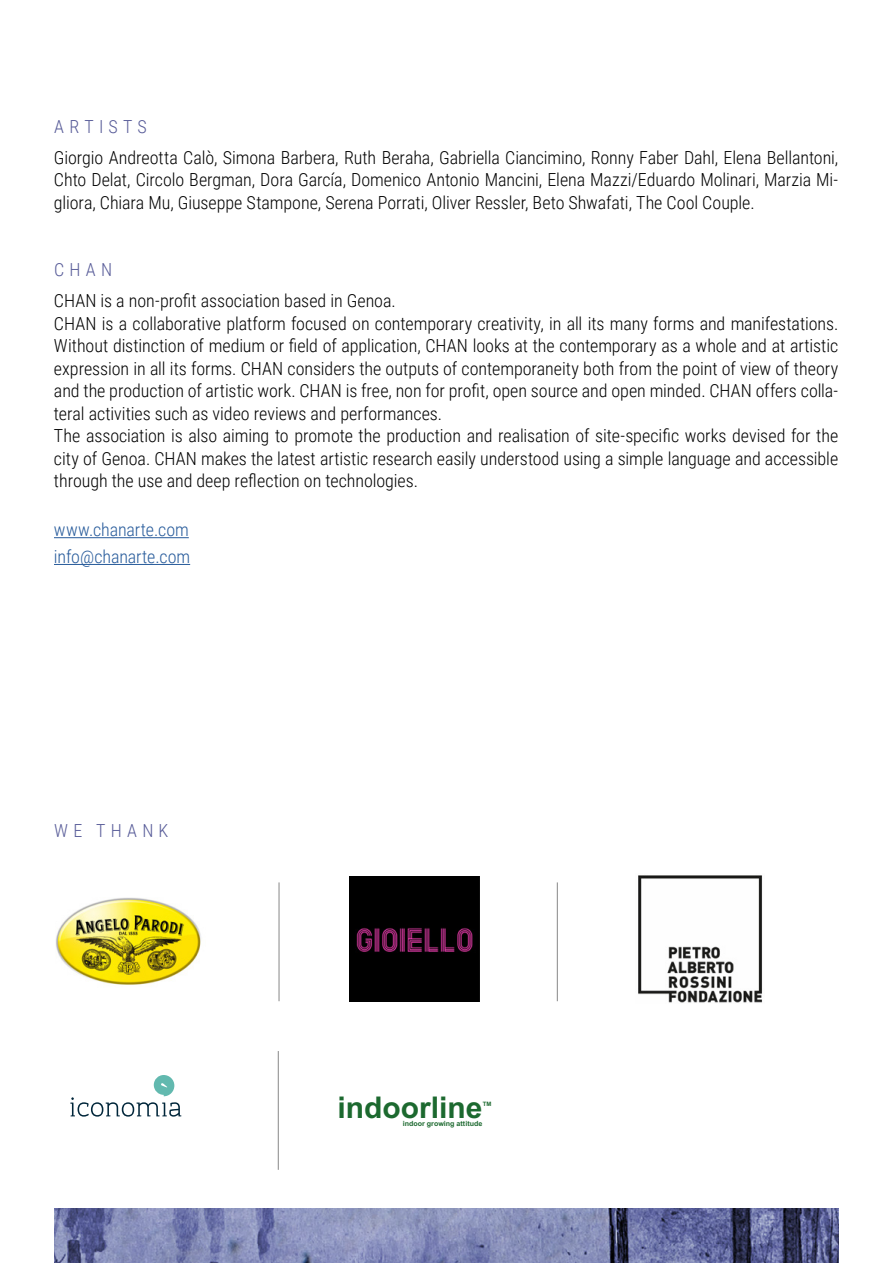
<style>
.page{position:relative;width:893px;height:1263px;background:#fff}
.page>*{position:absolute;margin:0;border:0;box-sizing:border-box;transform-origin:0 0}
.t1{font:700 30px "Arial";color:#1c692f}
.t2{font:300 18px/22.5px "Roboto Condensed";letter-spacing:-.005em;color:#000;text-align:justify}
.t3{font:300 18px/26.7px "Roboto Condensed";letter-spacing:-.005em;color:#275b9b}
.t4{font:300 18px "Roboto Condensed";letter-spacing:.295em;color:#575b98}
.t5{font:700 7.2px "Arial";color:#1c692f}
.t6{font:700 6px "Arial";color:#1c692f}
</style>
<div class="page">
<img style="left:54px;top:1209px;width:784px;height:54px">
<hr style="left:54px;top:537px;width:135px;height:1px;background:#275b9b">
<hr style="left:54px;top:564px;width:136px;height:1px;background:#275b9b">
<img style="left:55px;top:897px;width:146px;height:88px">
<img style="left:350px;top:876px;width:129px;height:125px">
<svg style="left:70px;top:1075px;width:111px;height:41px"></svg>
<hr style="left:279px;top:882px;width:1px;height:119px;background:#878787">
<hr style="left:557px;top:882px;width:1px;height:119px;background:#878787">
<hr style="left:278px;top:1051px;width:1px;height:119px;background:#878787">
<img style="left:638px;top:875px;width:125px;height:128px">
<p class="t4" style="left:54px;top:114px;width:94px">ARTISTS</p>
<p class="t2" style="left:54px;top:145px;width:786px">Giorgio Andreotta Calò, Simona Barbera, Ruth Beraha, Gabriella Ciancimino, Ronny Faber Dahl, Elena Bellantoni, Chto Delat, Circolo Bergman, Dora García, Domenico Antonio Mancini, Elena Mazzi/Eduardo Molinari, Marzia Mi&shy;gliora, Chiara Mu, Giuseppe Stampone, Serena Porrati, Oliver Ressler, Beto Shwafati, The Cool Couple.</p>
<p class="t4" style="left:54px;top:257px;width:59px">CHAN</p>
<p class="t2" style="left:54px;top:289px;width:786px;text-align:left">CHAN is a non-profit association based in Genoa.<br>CHAN is a collaborative platform focused on contemporary creativity, in all its many forms and manifestations.<br>Without distinction of medium or field of application, CHAN looks at the contemporary as a whole and at artistic expression in all its forms. CHAN considers the outputs of contemporaneity both from the point of view of theory and the production of artistic work. CHAN is free, non for profit, open source and open minded. CHAN offers colla&shy;teral activities such as video reviews and performances.<br>The association is also aiming to promote the production and realisation of site-specific works devised for the city of Genoa. CHAN makes the latest artistic research easily understood using a simple language and accessible through the use and deep reflection on technologies.</p>
<p class="t3" style="left:54px;top:516px;width:138px">www.chanarte.com info@chanarte.com</p>
<p class="t4" style="left:54px;top:818px;width:116px">WE THANK</p>
<h1 class="t1" style="left:338px;top:1087px;width:146px">indoorline</h1>
<p class="t5" style="left:403px;top:1119px;width:81px">indoor growing attitude</p>
<p class="t6" style="left:483px;top:1099px;width:10px">TM</p>
</div>
